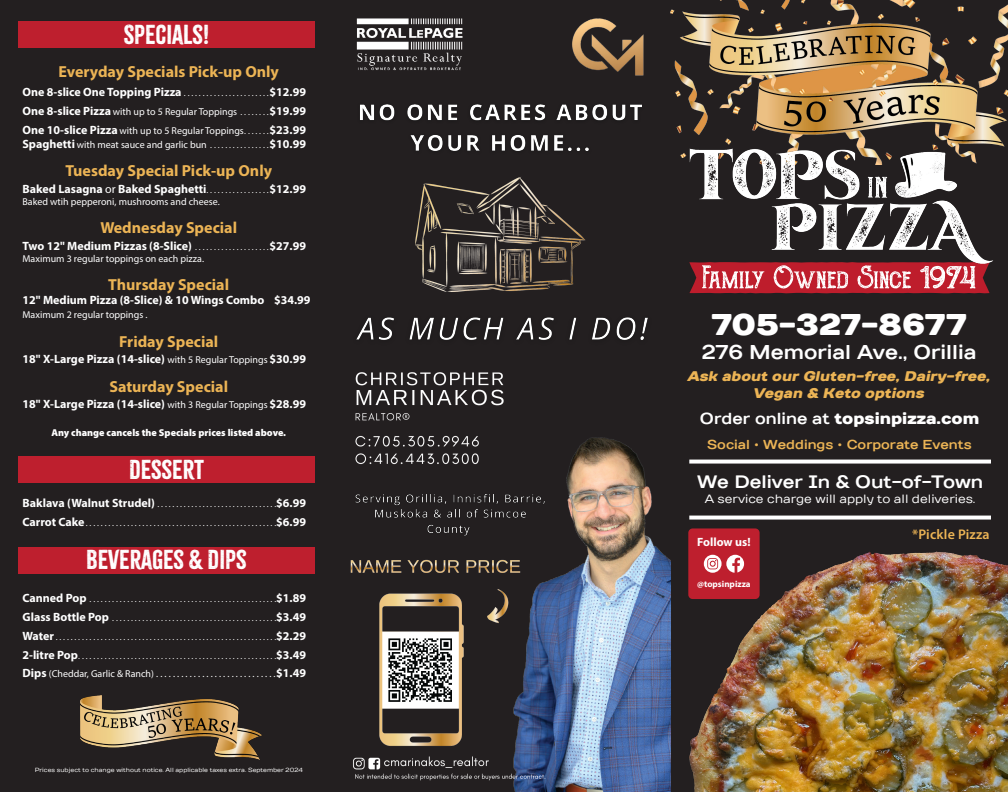
<style>
.page{position:relative;width:1008px;height:792px;background:#231f20}
.page>*{position:absolute;margin:0;border:0;box-sizing:border-box;transform-origin:0 0}
.t1{font:900 30px "TT Days Sans";color:#fff}
.heading{font:24px "Citrus Gothic";color:#fff}
.t2{font:700 20px "TT Days Sans";color:#fff}
.t3{font:700 18px "TT Days Sans";color:#fff}
.t4{font:700 16px "Myriad Pro";color:#ecb455}
.t5{font:900 16px "TT Days Sans";color:#fff}
.t6{font:italic 900 14px/16.8px "TT Days Sans";color:#ecb455;text-align:center}
.t7{font:600 14px "Myriad Pro";letter-spacing:.01em;color:#ecb455}
.t8{font:700 13px "TT Days Sans";color:#ecb455}
.t9{font:700 12px "Myriad Pro";color:#fff}
.t10{font:12px "TT Days Sans";color:#fff}
.t11{font:10px/14.4px "Myriad Pro";color:#fff}
.t12{font:900 10px "Myriad Pro";color:#fff}
.t13{font:9px "Myriad Pro";color:#fff}
.t14{font:700 9px "Myriad Pro";color:#fff}
.t15{font:6px "TT Days Sans";color:#fff}
.s1{font-weight:400;font-size:9px}
.s2{font-weight:700;font-size:12px}
.s3{font-size:9px}
.s4{font-weight:400}
.s5{font-weight:400;font-size:10px}
.s6{font-weight:700}
</style>
<div class="page">
<div style="left:18px;top:21px;width:297px;height:27px;background:#be1f2e"></div>
<div style="left:18px;top:457px;width:297px;height:26px;background:#be1f2e"></div>
<div style="left:18px;top:547px;width:297px;height:26px;background:#be1f2e"></div>
<svg style="left:689px;top:460px;width:302px;height:4px"></svg>
<svg style="left:689px;top:516px;width:302px;height:4px"></svg>
<svg style="left:689px;top:272px;width:301px;height:21px;background:#ca5963"></svg>
<div style="left:688px;top:528px;width:72px;height:71px;background:#be1f2e;border-radius:4px"></div>
<img style="left:670px;top:534px;width:338px;height:258px">
<img style="left:350px;top:18px;width:320px;height:774px">
<img style="left:670px;top:0;width:338px;height:156px">
<img style="left:80px;top:696px;width:181px;height:63px">
<img style="left:681px;top:140px;width:317px;height:132px">
<p class="heading" style="left:124px;top:19px;width:87px">SPECIALS!</p>
<p class="t4" style="left:58px;top:61px;width:222px">Everyday Specials Pick-up Only</p>
<p class="t9" style="left:22px;top:84px;width:285px">One 8-slice One Topping Pizza <span class="s1">. . . . . . . . . . . . . . . . . . . . . .</span> $12.99</p>
<p class="t11" style="left:22px;top:104px;width:285px"><span class="s2">One 8-slice Pizza</span> with up to 5 Regular Toppings <span class="s3">. . . . . . .</span> <span class="s2">$19.99</span></p>
<p class="t11" style="left:22px;top:123px;width:285px"><span class="s2">One 10-slice Pizza</span> with up to 5 Regular Toppings <span class="s3">. . . . . .</span> <span class="s2">$23.99<br>Spaghetti</span> with meat sauce and garlic bun <span class="s3">. . . . . . . . . . . . . . .</span> <span class="s2">$10.99</span></p>
<p class="t4" style="left:65px;top:160px;width:208px">Tuesday Special Pick-up Only</p>
<p class="t9" style="left:22px;top:181px;width:285px">Baked Lasagna <span class="s4">or</span> Baked Spaghetti <span class="s1">. . . . . . . . . . . . . . . .</span> $12.99</p>
<p class="t11" style="left:22px;top:194px;width:198px">Baked wtih pepperoni, mushrooms and cheese.</p>
<p class="t4" style="left:100px;top:217px;width:138px">Wednesday Special</p>
<p class="t9" style="left:22px;top:238px;width:285px">Two 12" Medium Pizzas (8-Slice) <span class="s1">. . . . . . . . . . . . . . . . . . .</span> $27.99</p>
<p class="t11" style="left:22px;top:251px;width:182px">Maximum 3 regular toppings on each pizza.</p>
<p class="t4" style="left:108px;top:274px;width:122px">Thursday Special</p>
<p class="t9" style="left:22px;top:292px;width:290px">12" Medium Pizza (8-Slice) &amp; 10 Wings Combo $34.99</p>
<p class="t11" style="left:22px;top:308px;width:126px">Maximum 2 regular toppings .</p>
<p class="t4" style="left:119px;top:331px;width:101px">Friday Special</p>
<p class="t9" style="left:22px;top:351px;width:285px">18" X-Large Pizza (14-slice) <span class="s5">with 5 Regular Toppings</span> $30.99</p>
<p class="t4" style="left:109px;top:376px;width:120px">Saturday Special</p>
<p class="t9" style="left:22px;top:396px;width:285px">18" X-Large Pizza (14-slice) <span class="s5">with 3 Regular Toppings</span> $28.99</p>
<p class="t12" style="left:51px;top:426px;width:236px">Any change cancels the Specials prices listed above.</p>
<p class="heading" style="left:129px;top:454px;width:76px">DESSERT</p>
<p class="t13" style="left:22px;top:499px;width:285px"><span class="s2">Baklava (Walnut Strudel)</span> . . . . . . . . . . . . . . . . . . . . . . . . . . . . . . . <span class="s2">$6.99</span></p>
<p class="t13" style="left:22px;top:518px;width:285px"><span class="s2">Carrot Cake</span> . . . . . . . . . . . . . . . . . . . . . . . . . . . . . . . . . . . . . . . . . . . . . . . . . . <span class="s2">$6.99</span></p>
<p class="heading" style="left:86px;top:544px;width:162px">BEVERAGES &amp; DIPS</p>
<p class="t13" style="left:22px;top:593px;width:285px"><span class="s2">Canned Pop</span> . . . . . . . . . . . . . . . . . . . . . . . . . . . . . . . . . . . . . . . . . . . . . . . . . <span class="s2">$1.89</span></p>
<p class="t13" style="left:22px;top:612px;width:285px"><span class="s2">Glass Bottle Pop</span> . . . . . . . . . . . . . . . . . . . . . . . . . . . . . . . . . . . . . . . . . . . <span class="s2">$3.49</span></p>
<p class="t13" style="left:22px;top:631px;width:285px"><span class="s2">Water</span> . . . . . . . . . . . . . . . . . . . . . . . . . . . . . . . . . . . . . . . . . . . . . . . . . . . . . . . . . . <span class="s2">$2.29</span></p>
<p class="t13" style="left:22px;top:650px;width:285px"><span class="s2">2-litre Pop</span> . . . . . . . . . . . . . . . . . . . . . . . . . . . . . . . . . . . . . . . . . . . . . . . . . . . . <span class="s2">$3.49</span></p>
<p class="t11" style="left:22px;top:667px;width:285px"><span class="s2">Dips</span> (Cheddar, Garlic &amp; Ranch) . . . . . . . . . . . . . . . . . . . . . . . . . . . . <span class="s2">$1.49</span></p>
<p class="t15" style="left:35px;top:766px;width:270px">Prices subject to change without notice. All applicable taxes extra. September 2024</p>
<p class="t1" style="left:711px;top:305px;width:257px">705-327-8677</p>
<p class="t2" style="left:702px;top:338px;width:276px">276 Memorial Ave., Orillia</p>
<p class="t6" style="left:688px;top:368px;width:304px">Ask about our Gluten-free, Dairy-free,<br>Vegan &amp; Keto options</p>
<p class="t5" style="left:700px;top:408px;width:281px"><span class="s6">Order online at</span> topsinpizza.com</p>
<p class="t8" style="left:707px;top:435px;width:266px">Social • Weddings • Corporate Events</p>
<p class="t3" style="left:697px;top:470px;width:288px">We Deliver In &amp; Out-of-Town</p>
<p class="t10" style="left:705px;top:491px;width:272px">A service charge will apply to all deliveries.</p>
<p class="t9" style="left:697px;top:534px;width:55px">Follow us!</p>
<p class="t14" style="left:697px;top:578px;width:55px">@topsinpizza</p>
<p class="t7" style="left:912px;top:525px;width:79px">*Pickle Pizza</p>
</div>
